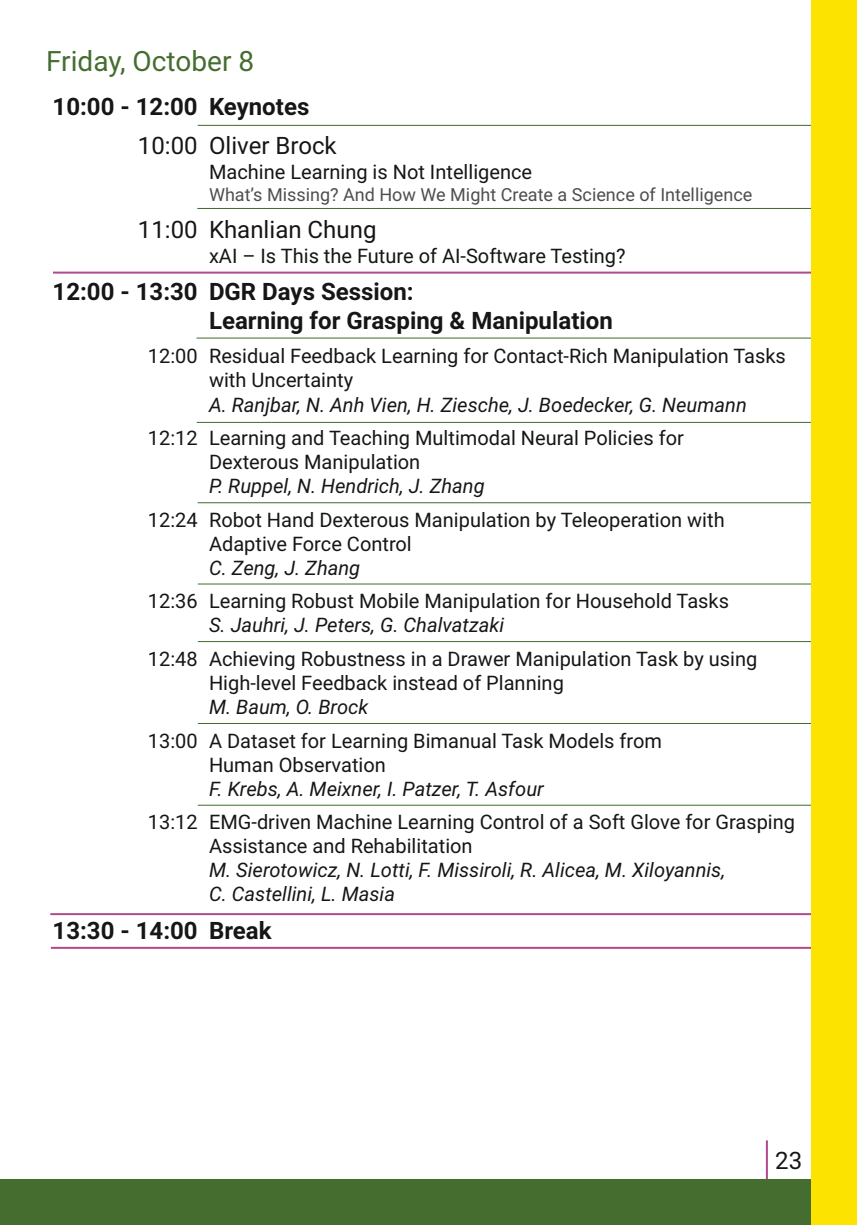
<style>
.page{position:relative;width:857px;height:1225px;background:#fff}
.page>*{position:absolute;margin:0;border:0;box-sizing:border-box;transform-origin:0 0}
.t1{font:28px "Roboto";color:#456d30}
.t2{font:700 24px/28.8px "Roboto";color:#151616}
.t3{font:24px "Roboto";color:#151616}
.t4{font:20px/24px "Roboto";color:#151616}
.t5{font:italic 20px/24px "Roboto";color:#151616}
.t6{font:18px "Roboto";color:#4e4e4d}
</style>
<div class="page">
<hr style="left:197px;top:422px;width:617px;height:1px;background:#456d30">
<hr style="left:197px;top:502px;width:618px;height:1px;background:#456d30">
<hr style="left:765px;top:1140px;width:2px;height:39px;background:#ad498c">
<div style="left:0;top:1179px;width:811px;height:46px;background:#456d30"></div>
<hr style="left:197px;top:208px;width:618px;height:1px;background:#456d30">
<hr style="left:53px;top:272px;width:763px;height:1px;background:#ad498c">
<hr style="left:197px;top:125px;width:618px;height:1px;background:#456d30">
<hr style="left:196px;top:337px;width:618px;height:1px;background:#456d30">
<hr style="left:51px;top:947px;width:763px;height:2px;background:#ad498c">
<hr style="left:50px;top:913px;width:764px;height:2px;background:#ad498c">
<hr style="left:198px;top:804px;width:617px;height:1px;background:#456d30">
<hr style="left:198px;top:723px;width:617px;height:1px;background:#456d30">
<hr style="left:198px;top:641px;width:617px;height:1px;background:#456d30">
<hr style="left:198px;top:583px;width:617px;height:1px;background:#456d30">
<div style="left:811px;top:0;width:45px;height:1225px;background:#fce400"></div>
<h1 class="t1" style="left:46px;top:50px;width:209px">Friday, October 8</h1>
<p class="t2" style="left:53px;top:95px;width:147px">10:00 - 12:00</p>
<p class="t3" style="left:138px;top:136px;width:61px">10:00</p>
<p class="t3" style="left:138px;top:220px;width:61px">11:00</p>
<p class="t2" style="left:53px;top:280px;width:147px">12:00 - 13:30</p>
<p class="t4" style="left:148px;top:346px;width:51px">12:00</p>
<p class="t4" style="left:148px;top:428px;width:51px">12:12</p>
<p class="t4" style="left:148px;top:510px;width:51px">12:24</p>
<p class="t4" style="left:148px;top:591px;width:51px">12:36</p>
<p class="t4" style="left:148px;top:649px;width:51px">12:48</p>
<p class="t4" style="left:148px;top:730px;width:51px">13:00</p>
<p class="t4" style="left:148px;top:812px;width:51px">13:12</p>
<p class="t2" style="left:53px;top:918px;width:147px">13:30 - 14:00</p>
<p class="t2" style="left:209px;top:95px;width:102px">Keynotes</p>
<p class="t3" style="left:209px;top:136px;width:129px">Oliver Brock</p>
<p class="t4" style="left:209px;top:162px;width:324px">Machine Learning is Not Intelligence</p>
<p class="t6" style="left:209px;top:187px;width:544px">What’s Missing? And How We Might Create a Science of Intelligence</p>
<p class="t3" style="left:209px;top:220px;width:169px">Khanlian Chung</p>
<p class="t4" style="left:209px;top:246px;width:418px">xAI – Is This the Future of AI-Software Testing?</p>
<p class="t2" style="left:209px;top:280px;width:405px">DGR Days Session:<br>Learning for Grasping &amp; Manipulation</p>
<p class="t4" style="left:209px;top:346px;width:578px">Residual Feedback Learning for Contact-Rich Manipulation Tasks with Uncertainty</p>
<p class="t5" style="left:209px;top:394px;width:539px">A. Ranjbar, N. Anh Vien, H. Ziesche, J. Boedecker, G. Neumann</p>
<p class="t4" style="left:209px;top:428px;width:476px">Learning and Teaching Multimodal Neural Policies for<br>Dexterous Manipulation</p>
<p class="t5" style="left:209px;top:476px;width:277px">P. Ruppel, N. Hendrich, J. Zhang</p>
<p class="t4" style="left:209px;top:510px;width:517px">Robot Hand Dexterous Manipulation by Teleoperation with<br>Adaptive Force Control</p>
<p class="t5" style="left:209px;top:558px;width:153px">C. Zeng, J. Zhang</p>
<p class="t4" style="left:209px;top:591px;width:521px">Learning Robust Mobile Manipulation for Household Tasks</p>
<p class="t5" style="left:209px;top:615px;width:296px">S. Jauhri, J. Peters, G. Chalvatzaki</p>
<p class="t4" style="left:209px;top:649px;width:549px">Achieving Robustness in a Drawer Manipulation Task by using<br>High-level Feedback instead of Planning</p>
<p class="t5" style="left:209px;top:697px;width:161px">M. Baum, O. Brock</p>
<p class="t4" style="left:209px;top:730px;width:454px">A Dataset for Learning Bimanual Task Models from<br>Human Observation</p>
<p class="t5" style="left:209px;top:778px;width:336px">F. Krebs, A. Meixner, I. Patzer, T. Asfour</p>
<p class="t4" style="left:209px;top:812px;width:587px">EMG-driven Machine Learning Control of a Soft Glove for Grasping<br>Assistance and Rehabilitation</p>
<p class="t5" style="left:209px;top:860px;width:517px">M. Sierotowicz, N. Lotti, F. Missiroli, R. Alicea, M. Xiloyannis,<br>C. Castellini, L. Masia</p>
<p class="t2" style="left:209px;top:918px;width:64px">Break</p>
<p class="t3" style="left:774px;top:1150px;width:28px">23</p>
</div>
